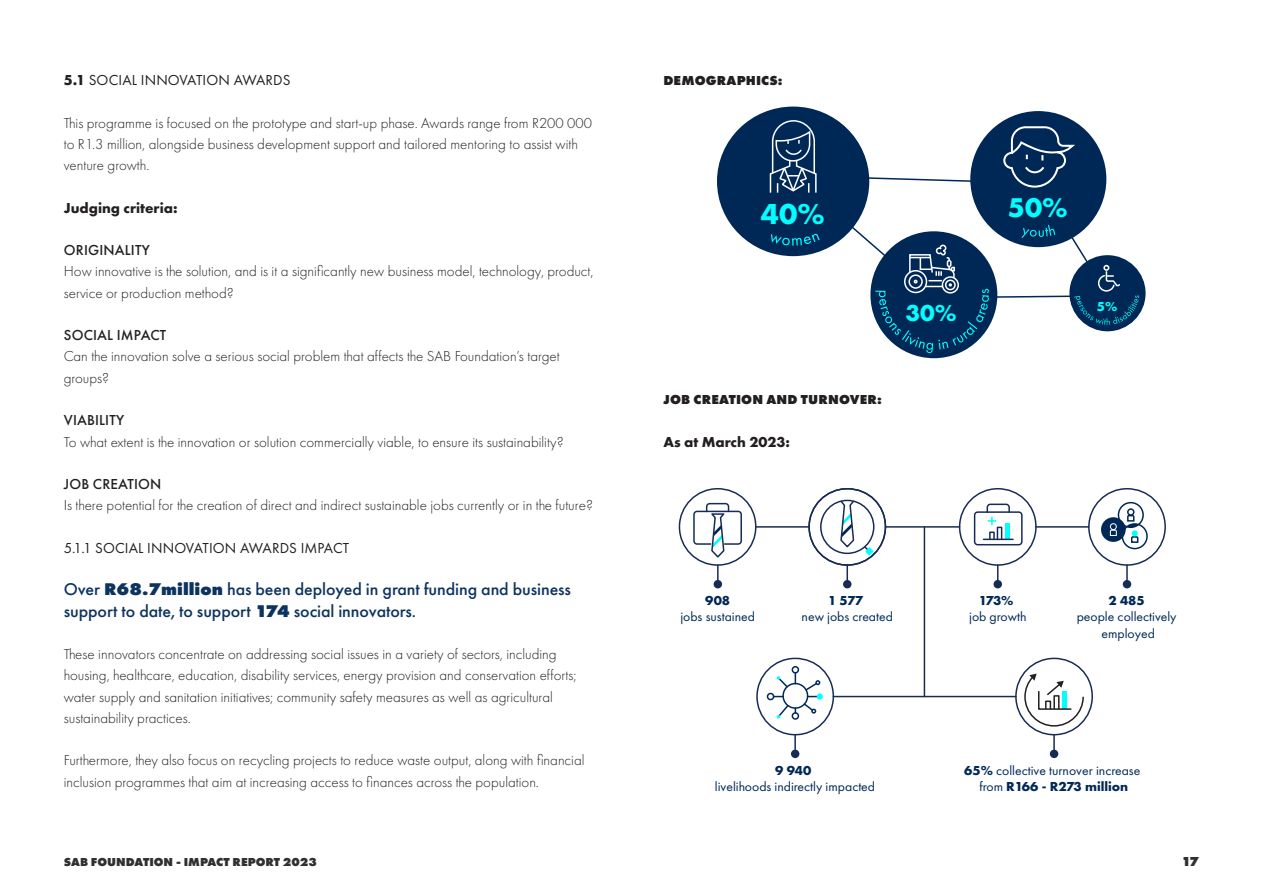
<style>
.page{position:relative;width:1263px;height:893px;background:#fff}
.page>*{position:absolute;margin:0;border:0;box-sizing:border-box;transform-origin:0 0}
.t1{font:700 30px "Futura PT";color:#0ff}
.t2{font:700 28.2px "Futura PT";color:#0ff}
.t3{font:700 24px "Futura PT";color:#0ff}
.t4{font:500 17.7px/21.3px "Futura PT";letter-spacing:-.005em;color:#0d335f}
.Body_Text{font:300 15px/21.3px "Futura PT";color:#231f20}
.Sub_Heading{font:15px "Futura PT";letter-spacing:.01em;color:#231f20}
.Sub_Heading-2{font:500 15px "Futura PT";letter-spacing:.01em;color:#231f20}
.Body_Text-2{font:700 15px "Futura PT";color:#231f20}
.t5{font:13.5px/16.2px "Futura PT";color:#002857;text-align:center}
.t6{font:800 13.5px "Futura PT";letter-spacing:.01em;color:#231f20}
.t7{font:700 13.5px "Futura PT";color:#0ff}
.t8{font:800 13.5px "Futura PT";color:#312f30}
.t9{font:800 12px "Futura PT";color:#312f30}
.s1{font-weight:700}
.s2{font-weight:800}
</style>
<div class="page">
<div style="left:756px;top:658px;width:78px;height:77px;border:2px solid #182b55;border-radius:50%"></div>
<svg style="left:794px;top:735px;width:2px;height:15px"></svg>
<div style="left:791px;top:750px;width:8px;height:8px;background:#182b55;border-radius:50%"></div>
<hr style="left:833px;top:696px;width:183px;height:1px;background:#182b55">
<hr style="left:924px;top:527px;width:1px;height:169px;background:#182b55">
<div style="left:693px;top:511px;width:49px;height:34px;border:2px solid #182b55;border-radius:3px"></div>
<svg style="left:705px;top:502px;width:25px;height:56px"></svg>
<div style="left:959px;top:488px;width:78px;height:78px;border:2px solid #182b55;border-radius:50%"></div>
<div style="left:1088px;top:488px;width:78px;height:78px;border:2px solid #182b55;border-radius:50%"></div>
<div style="left:679px;top:488px;width:77px;height:78px;border:2px solid #182b55;border-radius:50%"></div>
<svg style="left:846px;top:566px;width:2px;height:14px"></svg>
<div style="left:843px;top:580px;width:8px;height:8px;background:#182b55;border-radius:50%"></div>
<svg style="left:717px;top:565px;width:1px;height:15px"></svg>
<div style="left:714px;top:580px;width:8px;height:8px;background:#182b55;border-radius:50%"></div>
<svg style="left:997px;top:565px;width:1px;height:15px"></svg>
<div style="left:993px;top:580px;width:9px;height:8px;background:#182b55;border-radius:50%"></div>
<svg style="left:1126px;top:565px;width:2px;height:15px"></svg>
<div style="left:1123px;top:580px;width:8px;height:8px;background:#182b55;border-radius:50%"></div>
<div style="left:808px;top:488px;width:78px;height:78px;border:2px solid #182b55;border-radius:50%"></div>
<svg style="left:839px;top:499px;width:16px;height:49px"></svg>
<div style="left:820px;top:500px;width:54px;height:54px;border:2px solid #182b55;border-radius:50%"></div>
<svg style="left:863px;top:545px;width:5px;height:4px"></svg>
<svg style="left:865px;top:547px;width:8px;height:8px"></svg>
<div style="left:974px;top:511px;width:48px;height:34px;border:2px solid #182b55;border-radius:3px"></div>
<div style="left:989px;top:531px;width:6px;height:9px;border:2px solid #182b55"></div>
<div style="left:997px;top:527px;width:5px;height:13px;border:2px solid #182b55"></div>
<hr style="left:1005px;top:523px;width:4px;height:16px;background:#0ff">
<hr style="left:983px;top:539px;width:30px;height:1px;background:#182b55">
<svg style="left:986px;top:503px;width:25px;height:22px"></svg>
<hr style="left:756px;top:526px;width:53px;height:2px;background:#182b55">
<hr style="left:1036px;top:526px;width:53px;height:2px;background:#182b55">
<hr style="left:885px;top:526px;width:75px;height:2px;background:#182b55">
<div style="left:1015px;top:658px;width:78px;height:77px;border:2px solid #182b55;border-radius:50%"></div>
<svg style="left:1053px;top:735px;width:2px;height:15px"></svg>
<div style="left:1050px;top:750px;width:8px;height:8px;background:#182b55;border-radius:50%"></div>
<svg style="left:1023px;top:673px;width:62px;height:54px"></svg>
<div style="left:1118px;top:502px;width:26px;height:26px;border:2px solid #002857;border-radius:50%"></div>
<div style="left:1127px;top:508px;width:7px;height:8px;border:2px solid #002857;border-radius:50%"></div>
<div style="left:1122px;top:523px;width:26px;height:26px;border:2px solid #002857;border-radius:50%"></div>
<svg style="left:1101px;top:514px;width:38px;height:30px"></svg>
<div style="left:782px;top:683px;width:26px;height:26px;border:2px solid #002857;border-radius:50%"></div>
<div style="left:791px;top:666px;width:8px;height:7px;border:2px solid #002857;border-radius:50%"></div>
<div style="left:767px;top:693px;width:7px;height:7px;border:2px solid #002857;border-radius:50%"></div>
<div style="left:791px;top:712px;width:8px;height:8px;border:2px solid #002857;border-radius:50%"></div>
<svg style="left:802px;top:680px;width:18px;height:34px"></svg>
<div style="left:817px;top:693px;width:6px;height:7px;background:#0ff;border-radius:50%"></div>
<svg style="left:777px;top:676px;width:12px;height:13px"></svg>
<svg style="left:777px;top:704px;width:19px;height:14px"></svg>
<div style="left:717px;top:107px;width:152px;height:149px;background:#002857;border-radius:50%"></div>
<div style="left:1069px;top:255px;width:76px;height:76px;background:#002857;border-radius:50%"></div>
<svg style="left:769px;top:119px;width:370px;height:234px"></svg>
<p class="Sub_Heading" style="left:64px;top:71px;width:228px"><span class="s1">5.1</span> SOCIAL INNOVATION AWARDS</p>
<p class="Body_Text" style="left:64px;top:112px;width:530px">This programme is focused on the prototype and start-up phase. Awards range from R200 000 to R1.3 million, alongside business development support and tailored mentoring to assist with venture growth.</p>
<p class="Body_Text-2" style="left:64px;top:198px;width:115px">Judging criteria:</p>
<p class="Sub_Heading-2" style="left:64px;top:241px;width:88px">ORIGINALITY</p>
<p class="Body_Text" style="left:64px;top:261px;width:531px">How innovative is the solution, and is it a significantly new business model, technology, product, service or production method?</p>
<p class="Sub_Heading-2" style="left:64px;top:326px;width:104px">SOCIAL IMPACT</p>
<p class="Body_Text" style="left:64px;top:346px;width:497px">Can the innovation solve a serious social problem that affects the SAB Foundation’s target groups?</p>
<p class="Sub_Heading-2" style="left:64px;top:411px;width:62px">VIABILITY</p>
<p class="Body_Text" style="left:64px;top:431px;width:501px">To what extent is the innovation or solution commercially viable, to ensure its sustainability?</p>
<p class="Sub_Heading-2" style="left:64px;top:475px;width:99px">JOB CREATION</p>
<p class="Body_Text" style="left:64px;top:495px;width:531px">Is there potential for the creation of direct and indirect sustainable jobs currently or in the future?</p>
<p class="Sub_Heading" style="left:64px;top:539px;width:287px">5.1.1 SOCIAL INNOVATION AWARDS IMPACT</p>
<p class="t4" style="left:64px;top:579px;width:509px">Over <span class="s2">R68.7million</span> has been deployed in grant funding and business support to date, to support <span class="s2">174</span> social innovators.</p>
<p class="Body_Text" style="left:64px;top:644px;width:514px">These innovators concentrate on addressing social issues in a variety of sectors, including housing, healthcare, education, disability services, energy provision and conservation efforts; water supply and sanitation initiatives; community safety measures as well as agricultural sustainability practices.</p>
<p class="Body_Text" style="left:64px;top:750px;width:522px">Furthermore, they also focus on recycling projects to reduce waste output, along with financial inclusion programmes that aim at increasing access to finances across the population.</p>
<p class="t6" style="left:663px;top:72px;width:121px">DEMOGRAPHICS:</p>
<p class="t1" style="left:761px;top:195px;width:65px">40%</p>
<p class="t3" style="left:905px;top:297px;width:53px">30%</p>
<p class="t6" style="left:663px;top:391px;width:220px">JOB CREATION AND TURNOVER:</p>
<p class="Body_Text-2" style="left:663px;top:432px;width:128px">As at March 2023:</p>
<p class="t2" style="left:1008px;top:190px;width:62px">50%</p>
<p class="t7" style="left:1097px;top:298px;width:22px">5%</p>
<p class="t5" style="left:680px;top:593px;width:76px"><span class="s1">908<br></span>jobs sustained</p>
<p class="t5" style="left:802px;top:593px;width:93px"><span class="s1">1 577<br></span>new jobs created</p>
<p class="t5" style="left:969px;top:593px;width:59px"><span class="s1">173%<br></span>job growth</p>
<p class="t5" style="left:1077px;top:593px;width:101px"><span class="s1">2 485<br></span>people collectively employed</p>
<p class="t5" style="left:715px;top:762px;width:162px"><span class="s1">9 940<br></span>livelihoods indirectly impacted</p>
<p class="t5" style="left:964px;top:762px;width:178px"><span class="s1">65%</span> collective turnover increase from <span class="s1">R166 - R273 million</span></p>
<p class="t9" style="left:64px;top:854px;width:255px">SAB FOUNDATION - IMPACT REPORT 2023</p>
<p class="t8" style="left:1181px;top:853px;width:19px">17</p>
</div>
